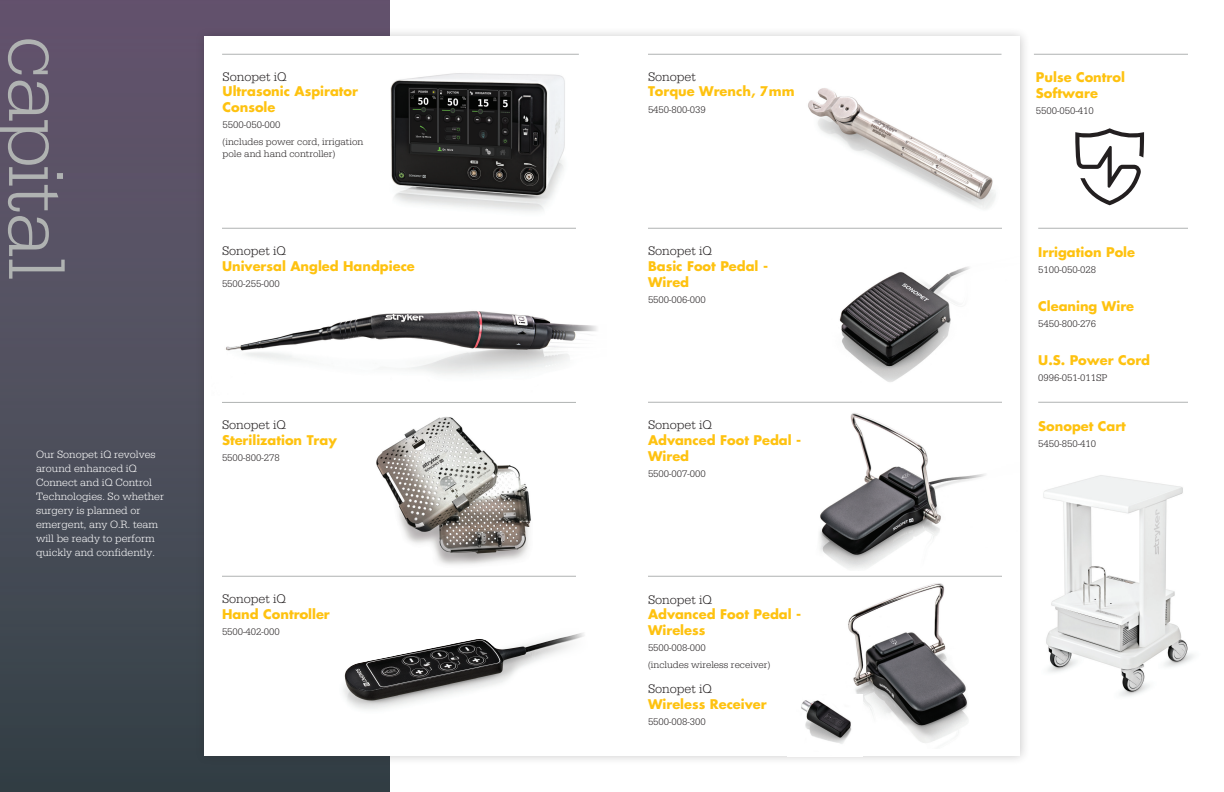
<style>
.page{position:relative;width:1224px;height:792px;background:#fff}
.page>*{position:absolute;margin:0;border:0;box-sizing:border-box;transform-origin:0 0}
.t1{font:300 83.4px "URW Egyptienne TOT";letter-spacing:-.03em;color:#b0b3b2}
.t2{font:700 13px/15.6px "Futura Std";color:#fec210}
.t3{font:300 13px "URW Egyptienne TOT";color:#231f20}
.t4{font:300 11px/14px "URW Egyptienne TOT";color:#fff}
.t5{font:300 10px/16.5px "URW Egyptienne TOT";color:#231f20}
</style>
<div class="page">
<img style="left:1043px;top:475px;width:151px;height:222px">
<div style="left:0;top:0;width:390px;height:792px;background:linear-gradient(to bottom,#665770,#354348)"></div>
<div style="left:194px;top:26px;width:836px;height:740px;background:#231f20;opacity:.25"></div>
<div style="left:204px;top:36px;width:816px;height:720px;background:#fff"></div>
<img style="left:375px;top:53px;width:204px;height:159px">
<img style="left:226px;top:311px;width:371px;height:64px">
<img style="left:302px;top:575px;width:15px;height:217px">
<img style="left:317px;top:575px;width:383px;height:217px">
<img style="left:370px;top:417px;width:168px;height:168px">
<img style="left:839px;top:315px;width:78px;height:67px">
<img style="left:841px;top:266px;width:129px;height:99px">
<img style="left:819px;top:413px;width:167px;height:156px">
<img style="left:848px;top:583px;width:120px;height:160px">
<img style="left:801px;top:695px;width:62px;height:49px">
<svg style="left:1075px;top:128px;width:69px;height:77px"></svg>
<img style="left:808px;top:88px;width:188px;height:121px">
<hr style="left:222px;top:54px;width:357px;height:1px;background:#b0b3b2">
<hr style="left:648px;top:228px;width:354px;height:1px;background:#b0b3b2">
<hr style="left:1038px;top:228px;width:150px;height:1px;background:#b0b3b2">
<hr style="left:1038px;top:402px;width:150px;height:1px;background:#b0b3b2">
<hr style="left:222px;top:228px;width:354px;height:1px;background:#b0b3b2">
<hr style="left:648px;top:402px;width:354px;height:1px;background:#b0b3b2">
<hr style="left:648px;top:576px;width:354px;height:1px;background:#b0b3b2">
<hr style="left:1034px;top:54px;width:154px;height:1px;background:#b0b3b2">
<hr style="left:222px;top:402px;width:354px;height:1px;background:#b0b3b2">
<hr style="left:648px;top:54px;width:354px;height:1px;background:#b0b3b2">
<hr style="left:222px;top:576px;width:354px;height:1px;background:#b0b3b2">
<h1 class="t1" style="left:85px;top:36px;width:245px;rotate:90deg">capital</h1>
<p class="t4" style="left:36px;top:447px;width:130px">Our Sonopet iQ revolves around enhanced iQ<br>Connect and iQ Control<br>Technologies. So whether surgery is planned or emergent, any O.R. team will be ready to perform quickly and confidently.</p>
<p class="t3" style="left:223px;top:69px;width:65px">Sonopet iQ</p>
<p class="t2" style="left:223px;top:84px;width:137px">Ultrasonic Aspirator<br>Console</p>
<p class="t5" style="left:223px;top:117px;width:142px">5500-050-000<br>(includes power cord, irrigation</p>
<p class="t5" style="left:223px;top:146px;width:114px">pole and hand controller)</p>
<p class="t3" style="left:222px;top:244px;width:65px">Sonopet iQ</p>
<p class="t2" style="left:222px;top:258px;width:194px">Universal Angled Handpiece</p>
<p class="t5" style="left:222px;top:276px;width:59px">5500-255-000</p>
<p class="t3" style="left:222px;top:418px;width:65px">Sonopet iQ</p>
<p class="t2" style="left:222px;top:432px;width:116px">Sterilization Tray</p>
<p class="t5" style="left:222px;top:450px;width:59px">5500-800-278</p>
<p class="t3" style="left:222px;top:592px;width:65px">Sonopet iQ</p>
<p class="t2" style="left:222px;top:606px;width:109px">Hand Controller</p>
<p class="t5" style="left:222px;top:624px;width:59px">5500-402-000</p>
<p class="t3" style="left:648px;top:69px;width:49px">Sonopet</p>
<p class="t2" style="left:648px;top:84px;width:148px">Torque Wrench, 7mm</p>
<p class="t5" style="left:648px;top:101px;width:59px">5450-800-039</p>
<p class="t3" style="left:648px;top:244px;width:65px">Sonopet iQ</p>
<p class="t2" style="left:648px;top:258px;width:122px">Basic Foot Pedal -<br>Wired</p>
<p class="t5" style="left:648px;top:292px;width:59px">5500-006-000</p>
<p class="t3" style="left:648px;top:418px;width:65px">Sonopet iQ</p>
<p class="t2" style="left:648px;top:432px;width:155px">Advanced Foot Pedal -<br>Wired</p>
<p class="t5" style="left:648px;top:466px;width:59px">5500-007-000</p>
<p class="t3" style="left:648px;top:592px;width:65px">Sonopet iQ</p>
<p class="t2" style="left:648px;top:606px;width:155px">Advanced Foot Pedal -<br>Wireless</p>
<p class="t5" style="left:648px;top:640px;width:124px">5500-008-000<br>(includes wireless receiver)</p>
<p class="t3" style="left:648px;top:682px;width:65px">Sonopet iQ</p>
<p class="t2" style="left:648px;top:696px;width:120px">Wireless Receiver</p>
<p class="t5" style="left:648px;top:714px;width:59px">5500-008-300</p>
<p class="t2" style="left:1036px;top:69px;width:91px">Pulse Control<br>Software</p>
<p class="t5" style="left:1036px;top:103px;width:59px">5500-050-410</p>
<p class="t2" style="left:1038px;top:244px;width:98px">Irrigation Pole</p>
<p class="t5" style="left:1038px;top:262px;width:59px">5100-050-028</p>
<p class="t2" style="left:1038px;top:298px;width:97px">Cleaning Wire</p>
<p class="t5" style="left:1038px;top:316px;width:59px">5450-800-276</p>
<p class="t2" style="left:1038px;top:352px;width:113px">U.S. Power Cord</p>
<p class="t5" style="left:1038px;top:370px;width:71px">0996-051-011SP</p>
<p class="t2" style="left:1038px;top:418px;width:89px">Sonopet Cart</p>
<p class="t5" style="left:1038px;top:436px;width:59px">5450-850-410</p>
</div>
